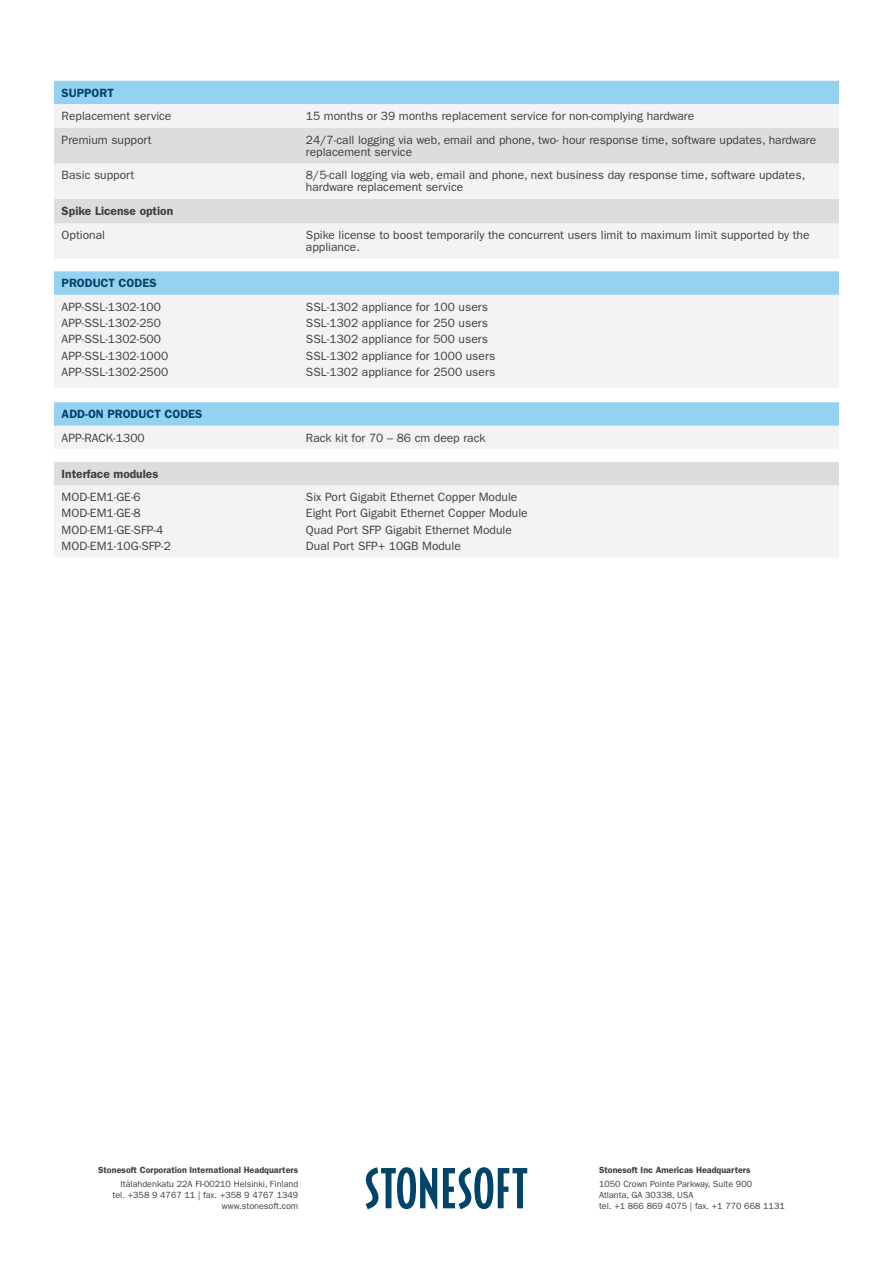
<style>
.page{position:relative;width:893px;height:1263px;background:#fff}
.page>*{position:absolute;margin:0;border:0;box-sizing:border-box;transform-origin:0 0}
.Alaotsikko{font:12px/12px "ITC Franklin Gothic Std";color:#3e3e3f}
.Alaotsikko-2{font:600 12px "ITC Franklin Gothic Std";color:#3e3e3f}
.Alaotsikko-3{font:600 12px "ITC Franklin Gothic Std";color:#00446a}
.taulukko_otsikko{font:600 12px "ITC Franklin Gothic Std";color:#00446a}
.Alaotsikko-4{font:9px "ITC Franklin Gothic Std";color:#3e3e3f}
.Alaotsikko-5{font:600 9px "ITC Franklin Gothic Std";color:#3e3e3f}
</style>
<div class="page">
<svg style="left:366px;top:1167px;width:71px;height:42px"></svg>
<svg style="left:443px;top:1167px;width:84px;height:42px"></svg>
<div style="left:54px;top:81px;width:785px;height:23px;background:#95d2f2"></div>
<div style="left:54px;top:104px;width:785px;height:453px;background:#f3f3f5"></div>
<svg style="left:54px;top:128px;width:785px;height:357px;fill:#f3f3f5"></svg>
<svg style="left:54px;top:388px;width:785px;height:74px"></svg>
<svg style="left:54px;top:402px;width:785px;height:24px;background:#96d2f2"></svg>
<p class="Alaotsikko-3" style="left:62px;top:85px;width:54px">SUPPORT</p>
<p class="Alaotsikko" style="left:62px;top:110px;width:111px">Replacement service</p>
<p class="Alaotsikko" style="left:306px;top:110px;width:390px">15 months or 39 months replacement service for non-complying hardware</p>
<p class="Alaotsikko" style="left:62px;top:134px;width:92px">Premium support</p>
<p class="Alaotsikko" style="left:306px;top:134px;width:512px">24/7-call logging via web, email and phone, two- hour response time, software updates, hardware replacement service</p>
<p class="Alaotsikko" style="left:62px;top:169px;width:74px">Basic support</p>
<p class="Alaotsikko" style="left:306px;top:169px;width:501px">8/5-call logging via web, email and phone, next business day response time, software updates, hardware replacement service</p>
<p class="Alaotsikko-2" style="left:62px;top:204px;width:113px">Spike License option</p>
<p class="Alaotsikko" style="left:62px;top:229px;width:45px">Optional</p>
<p class="Alaotsikko" style="left:306px;top:229px;width:505px">Spike license to boost temporarily the concurrent users limit to maximum limit supported by the appliance.</p>
<p class="Alaotsikko-3" style="left:62px;top:276px;width:96px">PRODUCT CODES</p>
<p class="Alaotsikko" style="left:62px;top:301px;width:101px">APP-SSL-1302-100</p>
<p class="Alaotsikko" style="left:62px;top:317px;width:101px">APP-SSL-1302-250</p>
<p class="Alaotsikko" style="left:62px;top:333px;width:101px">APP-SSL-1302-500</p>
<p class="Alaotsikko" style="left:62px;top:349px;width:108px">APP-SSL-1302-1000</p>
<p class="Alaotsikko" style="left:62px;top:366px;width:108px">APP-SSL-1302-2500</p>
<p class="Alaotsikko" style="left:306px;top:301px;width:184px">SSL-1302 appliance for 100 users</p>
<p class="Alaotsikko" style="left:306px;top:317px;width:184px">SSL-1302 appliance for 250 users</p>
<p class="Alaotsikko" style="left:306px;top:333px;width:184px">SSL-1302 appliance for 500 users</p>
<p class="Alaotsikko" style="left:306px;top:349px;width:191px">SSL-1302 appliance for 1000 users</p>
<p class="Alaotsikko" style="left:306px;top:366px;width:191px">SSL-1302 appliance for 2500 users</p>
<p class="taulukko_otsikko" style="left:62px;top:407px;width:142px">ADD-ON PRODUCT CODES</p>
<p class="Alaotsikko" style="left:62px;top:432px;width:85px">APP-RACK-1300</p>
<p class="Alaotsikko" style="left:306px;top:432px;width:181px">Rack kit for 70 – 86 cm deep rack</p>
<p class="Alaotsikko-2" style="left:62px;top:466px;width:98px">Interface modules</p>
<p class="Alaotsikko" style="left:62px;top:491px;width:81px">MOD-EM1-GE-6</p>
<p class="Alaotsikko" style="left:62px;top:507px;width:81px">MOD-EM1-GE-8</p>
<p class="Alaotsikko" style="left:62px;top:524px;width:103px">MOD-EM1-GE-SFP-4</p>
<p class="Alaotsikko" style="left:62px;top:540px;width:111px">MOD-EM1-10G-SFP-2</p>
<p class="Alaotsikko" style="left:306px;top:491px;width:213px">Six Port Gigabit Ethernet Copper Module</p>
<p class="Alaotsikko" style="left:306px;top:507px;width:223px">Eight Port Gigabit Ethernet Copper Module</p>
<p class="Alaotsikko" style="left:306px;top:524px;width:207px">Quad Port SFP Gigabit Ethernet Module</p>
<p class="Alaotsikko" style="left:306px;top:540px;width:156px">Dual Port SFP+ 10GB Module</p>
<p class="Alaotsikko-5" style="left:98px;top:1165px;width:202px">Stonesoft Corporation International Headquarters</p>
<p class="Alaotsikko-4" style="left:120px;top:1179px;width:179px">Itälahdenkatu 22A FI-00210 Helsinki, Finland</p>
<p class="Alaotsikko-4" style="left:113px;top:1189px;width:187px">tel. +358 9 4767 11 | fax. +358 9 4767 1349</p>
<p class="Alaotsikko-4" style="left:222px;top:1200px;width:78px">www.stonesoft.com</p>
<p class="Alaotsikko-5" style="left:599px;top:1165px;width:153px">Stonesoft Inc Americas Headquarters</p>
<p class="Alaotsikko-4" style="left:599px;top:1179px;width:155px">1050 Crown Pointe Parkway, Suite 900</p>
<p class="Alaotsikko-4" style="left:599px;top:1189px;width:96px">Atlanta, GA 30338, USA</p>
<p class="Alaotsikko-4" style="left:599px;top:1200px;width:187px">tel. +1 866 869 4075 | fax. +1 770 668 1131</p>
</div>
